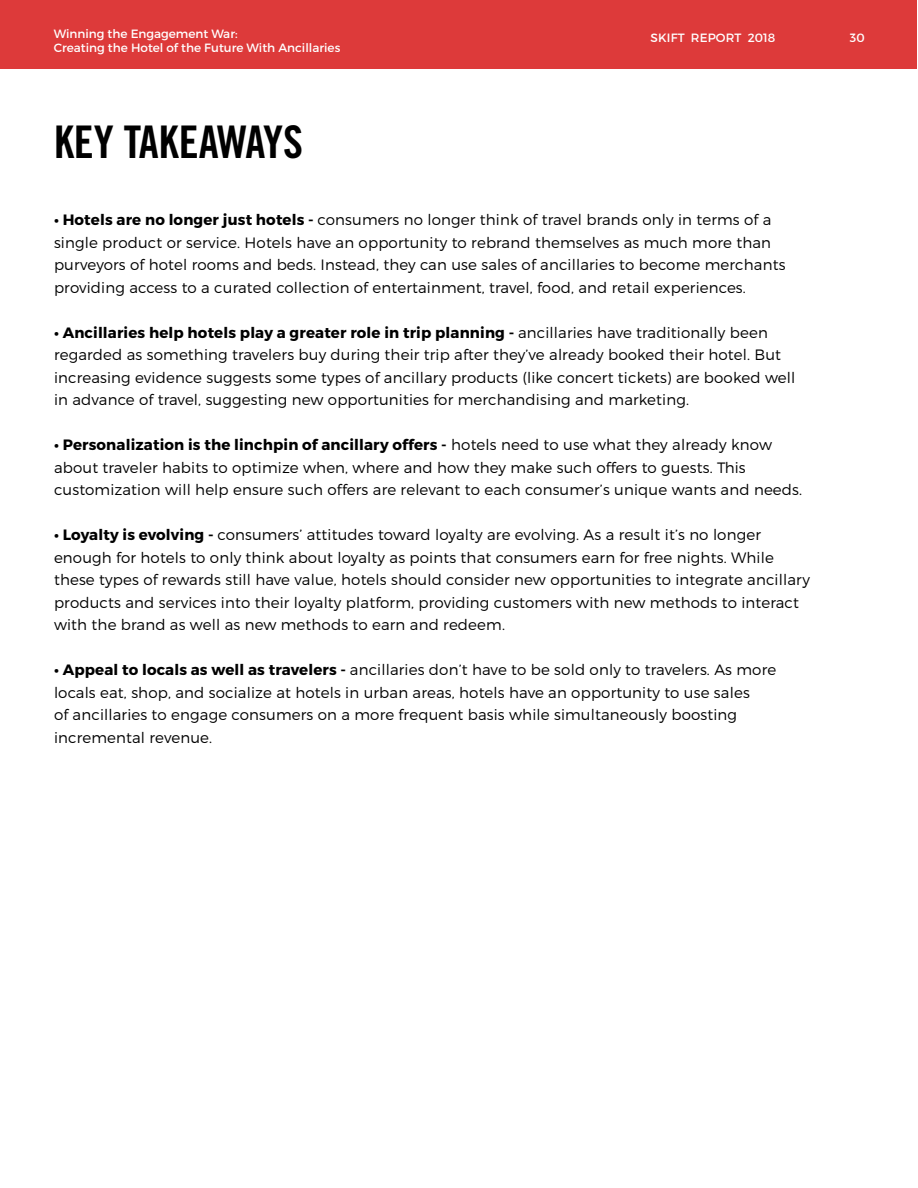
<style>
.page{position:relative;width:918px;height:1188px;background:#fff}
.page>*{position:absolute;margin:0;border:0;box-sizing:border-box;transform-origin:0 0}
.t1{font:45px "Trade Gothic LT Pro Bd Cn 20";color:#000}
.t2{font:300 15px/22.5px "Montserrat";letter-spacing:.01em;color:#000}
.t3{font:12px/14.4px "Montserrat";color:#fff}
.s1{font-weight:700}
</style>
<div class="page">
<div style="left:0;top:1px;width:917px;height:68px;background:#dd3a3a"></div>
<p class="t3" style="left:54px;top:26px;width:288px">Winning the Engagement War:<br>Creating the Hotel of the Future With Ancillaries</p>
<p class="t3" style="left:651px;top:31px;width:126px">SKIFT REPORT 2018</p>
<p class="t3" style="left:850px;top:30px;width:16px">30</p>
<h1 class="t1" style="left:54px;top:115px;width:251px">KEY TAKEAWAYS</h1>
<p class="t2" style="left:54px;top:208px;width:733px"><span class="s1">• Hotels are no longer just hotels -</span> consumers no longer think of travel brands only in terms of a single product or service. Hotels have an opportunity to rebrand themselves as much more than purveyors of hotel rooms and beds. Instead, they can use sales of ancillaries to become merchants providing access to a curated collection of entertainment, travel, food, and retail experiences.</p>
<p class="t2" style="left:54px;top:321px;width:743px"><span class="s1">• Ancillaries help hotels play a greater role in trip planning -</span> ancillaries have traditionally been regarded as something travelers buy during their trip after they’ve already booked their hotel. But increasing evidence suggests some types of ancillary products (like concert tickets) are booked well in advance of travel, suggesting new opportunities for merchandising and marketing.</p>
<p class="t2" style="left:54px;top:433px;width:750px"><span class="s1">• Personalization is the linchpin of ancillary offers -</span> hotels need to use what they already know about traveler habits to optimize when, where and how they make such offers to guests. This customization will help ensure such offers are relevant to each consumer’s unique wants and needs.</p>
<p class="t2" style="left:54px;top:523px;width:757px"><span class="s1">• Loyalty is evolving -</span> consumers’ attitudes toward loyalty are evolving. As a result it’s no longer enough for hotels to only think about loyalty as points that consumers earn for free nights. While these types of rewards still have value, hotels should consider new opportunities to integrate ancillary products and services into their loyalty platform, providing customers with new methods to interact with the brand as well as new methods to earn and redeem.</p>
<p class="t2" style="left:54px;top:658px;width:724px"><span class="s1">• Appeal to locals as well as travelers -</span> ancillaries don’t have to be sold only to travelers. As more locals eat, shop, and socialize at hotels in urban areas, hotels have an opportunity to use sales<br>of ancillaries to engage consumers on a more frequent basis while simultaneously boosting incremental revenue.</p>
</div>
